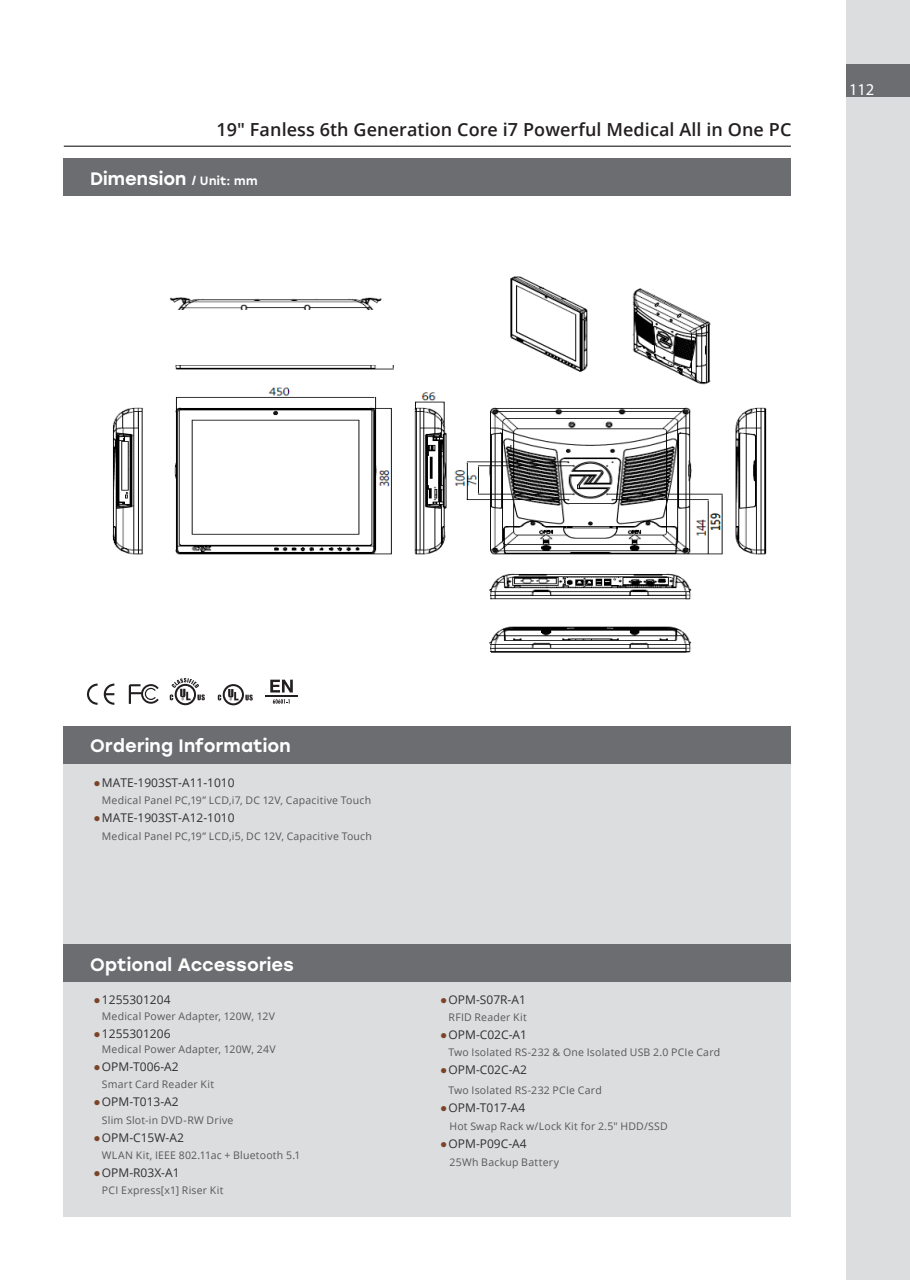
<style>
.page{position:relative;width:910px;height:1280px;background:#fff}
.page>*{position:absolute;margin:0;border:0;box-sizing:border-box;transform-origin:0 0}
._01_title{font:500 18px "Stolzl";letter-spacing:.005em;color:#fff}
.次標題{font:600 18px "Open Sans";letter-spacing:.005em;color:#231f20}
.t1{font:16.5px "Myriad Pro";color:#fff}
._01_ordering_optional_Title{font:12px "Open Sans";color:#312f30}
.ordering_optional_content{font:10.5px "Open Sans";letter-spacing:.02em;color:#57585a}
._01_ordering_optional_Title-2{font:10.5px "Open Sans";letter-spacing:.02em;color:#57585a}
.s1{font-size:12px}
.s2{font-family:"Arial";color:#7b4429}
</style>
<div class="page">
<div style="left:846px;top:0;width:64px;height:1280px;background:#dcdddf"></div>
<div style="left:846px;top:64px;width:64px;height:33px;background:#6c6d70"></div>
<div style="left:64px;top:159px;width:727px;height:37px;background:#6c6d70"></div>
<hr style="left:64px;top:146px;width:727px;height:1px;background:#000">
<div style="left:64px;top:735px;width:727px;height:481px;background:#dcdddf"></div>
<div style="left:64px;top:726px;width:727px;height:38px;background:#6c6d70"></div>
<div style="left:64px;top:944px;width:727px;height:38px;background:#6c6d70"></div>
<img style="left:112px;top:276px;width:655px;height:416px">
<svg style="left:87px;top:683px;width:11px;height:22px"></svg>
<svg style="left:104px;top:683px;width:10px;height:22px"></svg>
<svg style="left:129px;top:684px;width:30px;height:20px"></svg>
<svg style="left:170px;top:678px;width:35px;height:27px"></svg>
<svg style="left:267px;top:680px;width:29px;height:24px"></svg>
<hr style="left:265px;top:695px;width:33px;height:1px;background:#231f20">
<svg style="left:218px;top:684px;width:35px;height:21px"></svg>
<div style="left:116px;top:310px;width:281px;height:55px;background:#fff"></div>
<p class="次標題" style="left:216px;top:117px;width:576px">19" Fanless 6th Generation Core i7 Powerful Medical All in One PC</p>
<h1 class="_01_title" style="left:90px;top:166px;width:169px">Dimension <span class="s1">/ Unit: mm</span></h1>
<h2 class="t1" style="left:849px;top:79px;width:27px">112</h2>
<p class="_01_title" style="left:90px;top:733px;width:202px">Ordering Information</p>
<p class="_01_ordering_optional_Title" style="left:93px;top:775px;width:143px"><span class="s2">●</span>MATE-1903ST-A11-1010</p>
<p class="ordering_optional_content" style="left:102px;top:793px;width:271px">Medical Panel PC,19” LCD,i7, DC 12V, Capacitive Touch</p>
<p class="_01_ordering_optional_Title" style="left:93px;top:810px;width:143px"><span class="s2">●</span>MATE-1903ST-A12-1010</p>
<p class="ordering_optional_content" style="left:102px;top:828px;width:272px">Medical Panel PC,19” LCD,i5, DC 12V, Capacitive Touch</p>
<p class="_01_title" style="left:90px;top:951px;width:205px">Optional Accessories</p>
<p class="_01_ordering_optional_Title" style="left:93px;top:991px;width:79px"><span class="s2">●</span>1255301204</p>
<p class="ordering_optional_content" style="left:102px;top:1009px;width:175px">Medical Power Adapter, 120W, 12V</p>
<p class="_01_ordering_optional_Title" style="left:93px;top:1025px;width:79px"><span class="s2">●</span>1255301206</p>
<p class="ordering_optional_content" style="left:102px;top:1042px;width:175px">Medical Power Adapter, 120W, 24V</p>
<p class="_01_ordering_optional_Title" style="left:93px;top:1059px;width:87px"><span class="s2">●</span>OPM-T006-A2</p>
<p class="ordering_optional_content" style="left:102px;top:1077px;width:114px">Smart Card Reader Kit</p>
<p class="_01_ordering_optional_Title" style="left:93px;top:1094px;width:87px"><span class="s2">●</span>OPM-T013-A2</p>
<p class="ordering_optional_content" style="left:102px;top:1112px;width:133px">Slim Slot-in DVD-RW Drive</p>
<p class="_01_ordering_optional_Title" style="left:93px;top:1129px;width:92px"><span class="s2">●</span>OPM-C15W-A2</p>
<p class="ordering_optional_content" style="left:102px;top:1148px;width:200px">WLAN Kit, IEEE 802.11ac + Bluetooth 5.1</p>
<p class="_01_ordering_optional_Title" style="left:93px;top:1164px;width:88px"><span class="s2">●</span>OPM-R03X-A1</p>
<p class="ordering_optional_content" style="left:102px;top:1183px;width:123px">PCI Express[x1] Riser Kit</p>
<p class="_01_ordering_optional_Title" style="left:440px;top:991px;width:87px"><span class="s2">●</span>OPM-S07R-A1</p>
<p class="ordering_optional_content" style="left:449px;top:1010px;width:80px">RFID Reader Kit</p>
<p class="_01_ordering_optional_Title" style="left:440px;top:1026px;width:88px"><span class="s2">●</span>OPM-C02C-A1</p>
<p class="ordering_optional_content" style="left:449px;top:1045px;width:273px">Two Isolated RS-232 &amp; One Isolated USB 2.0 PCIe Card</p>
<p class="_01_ordering_optional_Title" style="left:440px;top:1062px;width:88px"><span class="s2">●</span>OPM-C02C-A2</p>
<p class="ordering_optional_content" style="left:449px;top:1083px;width:155px">Two Isolated RS-232 PCIe Card</p>
<p class="_01_ordering_optional_Title" style="left:440px;top:1100px;width:87px"><span class="s2">●</span>OPM-T017-A4</p>
<p class="_01_ordering_optional_Title-2" style="left:449px;top:1119px;width:220px">Hot Swap Rack w/Lock Kit for 2.5" HDD/SSD</p>
<p class="_01_ordering_optional_Title" style="left:440px;top:1136px;width:88px"><span class="s2">●</span>OPM-P09C-A4</p>
<p class="_01_ordering_optional_Title-2" style="left:449px;top:1155px;width:111px">25Wh Backup Battery</p>
</div>
